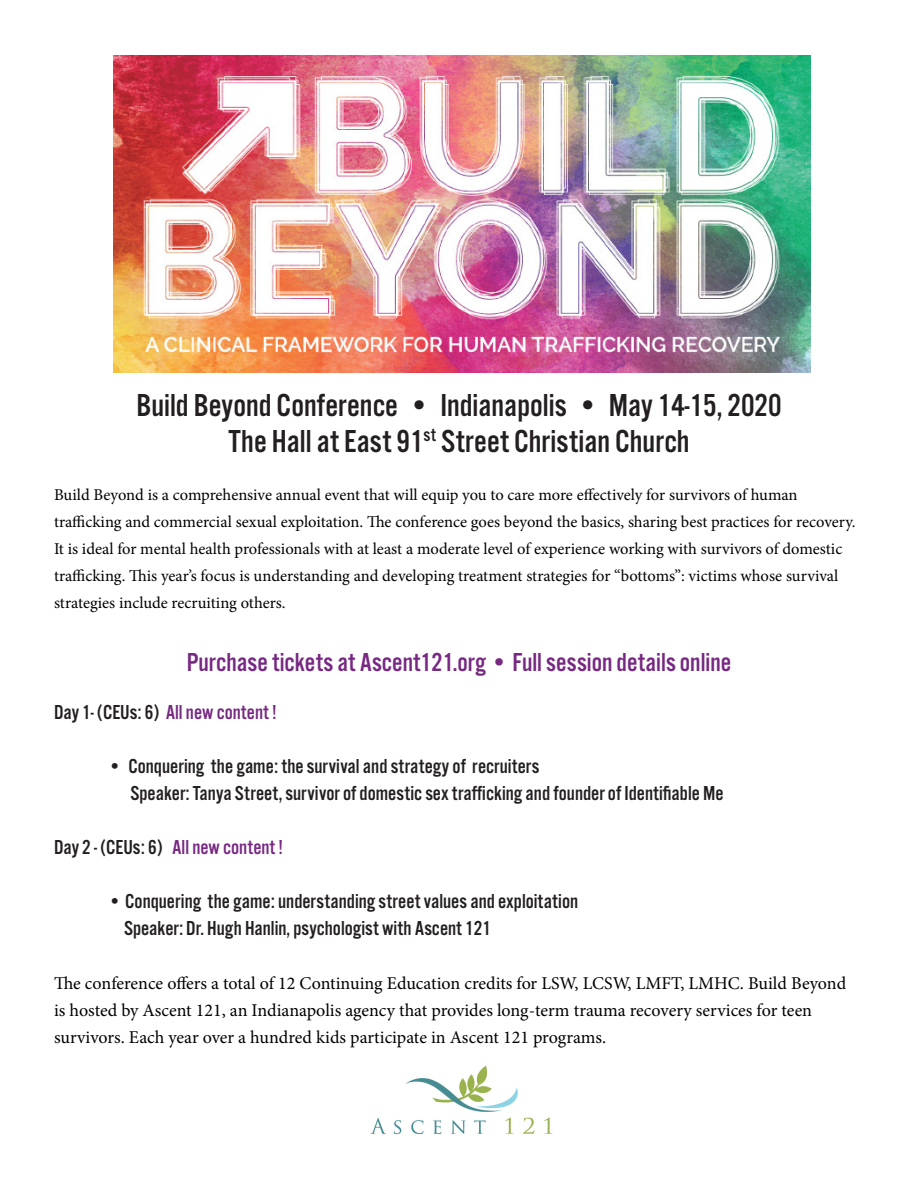
<style>
.page{position:relative;width:918px;height:1188px;background:#fff}
.page>*{position:absolute;margin:0;border:0;box-sizing:border-box;transform-origin:0 0}
.Subhead{font:33px "Alternate Got No 3 D";color:#231f20}
.Subhead-2{font:27px "Alternate Got No 3 D";color:#772882}
.Subhead-3{font:21px/27px "Alternate Got No 3 D";color:#231f20}
.Subhead-4{font:21px "Alternate Got No 3 D";color:#772882}
.Text{font:18px/27px "Minion Pro";color:#000}
.Text-2{font:16.5px/27px "Minion Pro";color:#000}
.s1{color:#231f20}
</style>
<div class="page">
<img style="left:370px;top:1065px;width:183px;height:70px">
<img style="left:114px;top:56px;width:696px;height:317px">
<p class="Subhead" style="left:136px;top:388px;width:647px">Build Beyond Conference • Indianapolis • May 14-15, 2020</p>
<p class="Subhead" style="left:228px;top:424px;width:463px">The Hall at East 91<sup>st</sup> Street Christian Church</p>
<p class="Text-2" style="left:54px;top:481px;width:803px">Build Beyond is a comprehensive annual event that will equip you to care more effectively for survivors of human trafficking and commercial sexual exploitation. The conference goes beyond the basics, sharing best practices for recovery.<br>It is ideal for mental health professionals with at least a moderate level of experience working with survivors of domestic trafficking. This year’s focus is understanding and developing treatment strategies for “bottoms”: victims whose survival strategies include recruiting others.</p>
<p class="Subhead-2" style="left:187px;top:648px;width:546px">Purchase tickets at Ascent121.org • Full session details online</p>
<p class="Subhead-4" style="left:54px;top:701px;width:224px"><span class="s1">Day 1- (CEUs: 6)</span> All new content !</p>
<p class="Subhead-3" style="left:130px;top:753px;width:595px;text-indent:-22px">• Conquering the game: the survival and strategy of recruiters<br>Speaker: Tanya Street, survivor of domestic sex trafficking and founder of Identifiable Me</p>
<p class="Subhead-4" style="left:54px;top:836px;width:231px"><span class="s1">Day 2 - (CEUs: 6)</span> All new content !</p>
<p class="Subhead-3" style="left:108px;top:888px;width:472px">• Conquering the game: understanding street values and exploitation</p>
<p class="Subhead-3" style="left:124px;top:915px;width:368px">Speaker: Dr. Hugh Hanlin, psychologist with Ascent 121</p>
<p class="Text" style="left:54px;top:970px;width:794px">The conference offers a total of 12 Continuing Education credits for LSW, LCSW, LMFT, LMHC. Build Beyond is hosted by Ascent 121, an Indianapolis agency that provides long-term trauma recovery services for teen survivors. Each year over a hundred kids participate in Ascent 121 programs.</p>
</div>
